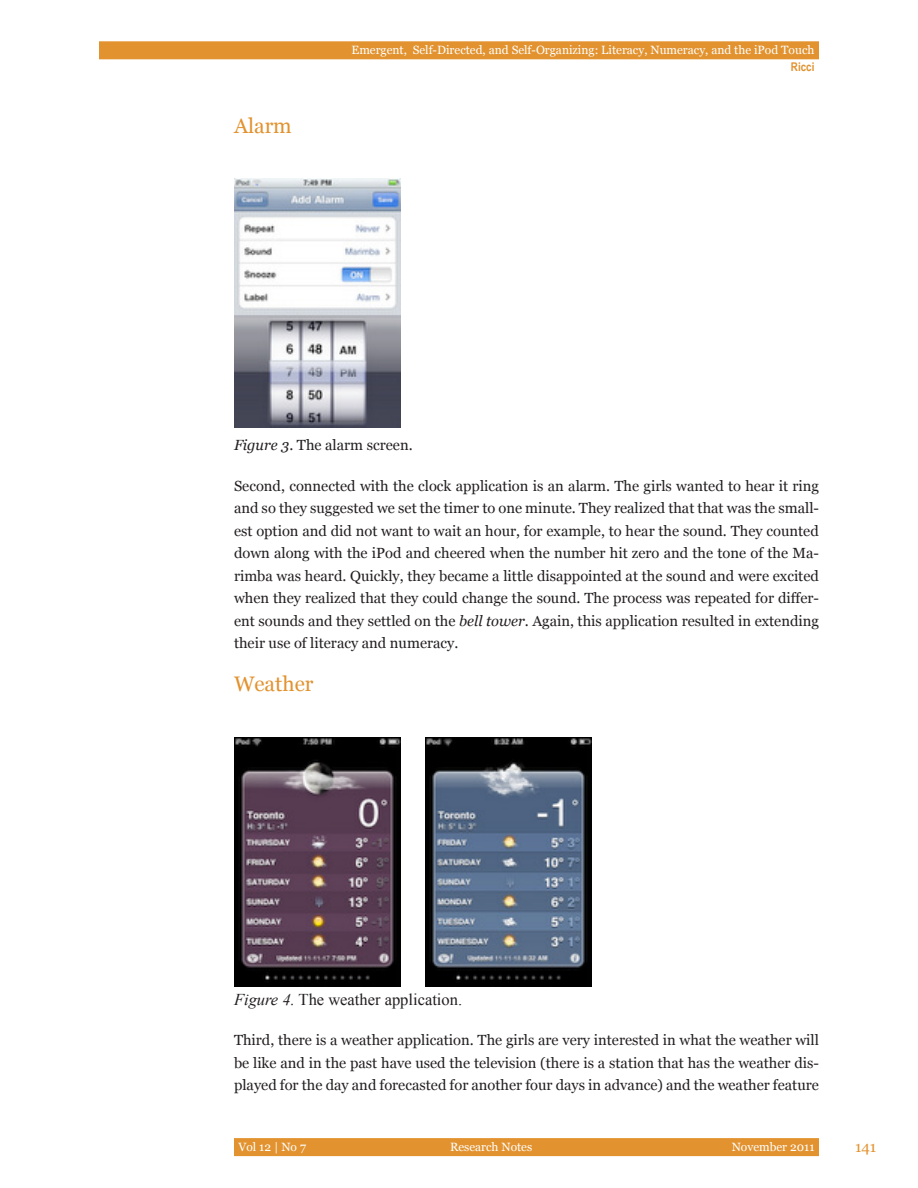
<style>
.page{position:relative;width:918px;height:1188px;background:#fff}
.page>*{position:absolute;margin:0;border:0;box-sizing:border-box;transform-origin:0 0}
.heading2{font:21px "Georgia";color:#e2922e}
.t1{font:16.5px "Times New Roman";color:#231f20}
.t2{font:15px "Georgia";color:#e2922e}
.body_text{font:14.7px/22.5px "Georgia";color:#231f20;text-align:justify}
.t3{font:12px "Georgia";color:#fff}
.t4{font:700 12px "Arial Narrow";color:#e2922e}
.s1{font-style:italic}
</style>
<div class="page">
<div style="left:99px;top:41px;width:720px;height:18px;background:#e2922e"></div>
<div style="left:234px;top:1138px;width:585px;height:18px;background:#e2922e"></div>
<img style="left:234px;top:179px;width:166px;height:249px">
<img style="left:234px;top:737px;width:166px;height:249px">
<img style="left:425px;top:737px;width:167px;height:249px">
<p class="heading2" style="left:234px;top:113px;width:59px">Alarm</p>
<p class="t3" style="left:352px;top:43px;width:464px">Emergent, Self-Directed, and Self-Organizing: Literacy, Numeracy, and the iPod Touch</p>
<p class="t4" style="left:791px;top:58px;width:25px">Ricci</p>
<p class="body_text" style="left:234px;top:434px;width:180px"><span class="s1">Figure 3</span>. The alarm screen.</p>
<p class="body_text" style="left:234px;top:475px;width:587px">Second, connected with the clock application is an alarm. The girls wanted to hear it ring and so they suggested we set the timer to one minute. They realized that that was the small&shy;est option and did not want to wait an hour, for example, to hear the sound. They counted down along with the iPod and cheered when the number hit zero and the tone of the Ma&shy;rimba was heard. Quickly, they became a little disappointed at the sound and were excited when they realized that they could change the sound. The process was repeated for differ&shy;ent sounds and they settled on the <span class="s1">bell tower</span>. Again, this application resulted in extending their use of literacy and numeracy.</p>
<p class="heading2" style="left:234px;top:672px;width:81px">Weather</p>
<p class="t1" style="left:234px;top:988px;width:230px"><span class="s1">Figure 4.</span> The weather application.</p>
<p class="body_text" style="left:234px;top:1029px;width:587px">Third, there is a weather application. The girls are very interested in what the weather will be like and in the past have used the television (there is a station that has the weather dis&shy;played for the day and forecasted for another four days in advance) and the weather feature</p>
<p class="t3" style="left:238px;top:1139px;width:69px">Vol 12 | No 7</p>
<p class="t3" style="left:450px;top:1139px;width:84px">Research Notes</p>
<p class="t3" style="left:732px;top:1139px;width:84px">November 2011</p>
<p class="t2" style="left:855px;top:1138px;width:23px">141</p>
</div>
